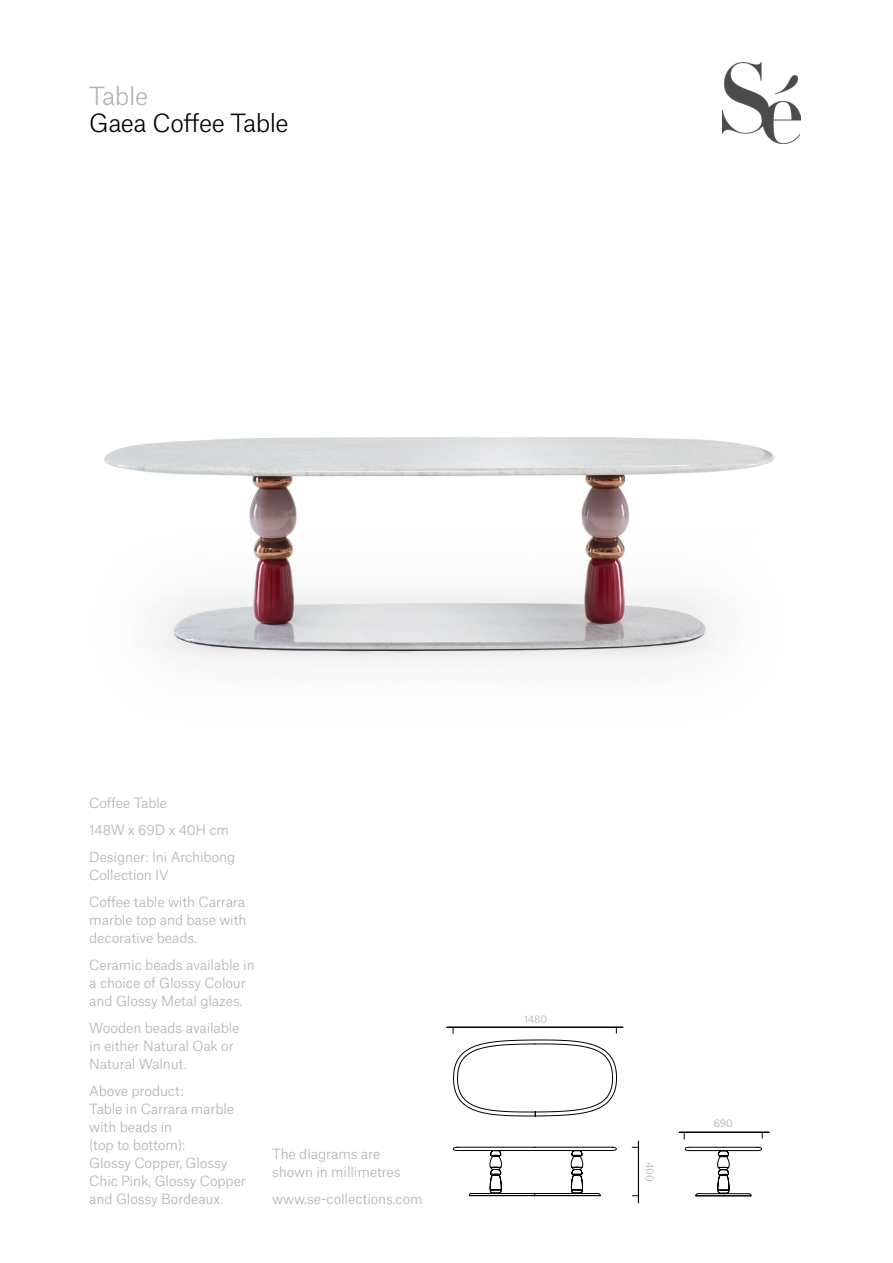
<style>
.page{position:relative;width:893px;height:1263px;background:#fff}
.page>*{position:absolute;margin:0;border:0;box-sizing:border-box;transform-origin:0 0}
.t1{font:300 24px "Atlas Grotesk";letter-spacing:-.025em;color:#000}
.t2{font:300 24px "Atlas Grotesk";letter-spacing:-.02em;color:#b3b2b2}
.t3{font:300 13.5px/18px "Atlas Grotesk";letter-spacing:-.01em;color:#b3b2b2}
.t4{font:300 13.5px/18px "Atlas Grotesk";letter-spacing:-.01em;color:#b2b1b1}
.t5{font:300 10.05px "Atlas Grotesk";color:#b3b2b2}
.t6{font:300 10.05px "Atlas Grotesk";color:#a5a8aa}
</style>
<div class="page">
<img style="left:723px;top:62px;width:77px;height:81px">
<svg style="left:453px;top:1039px;width:164px;height:77px"></svg>
<svg style="left:446px;top:1027px;width:177px;height:6px"></svg>
<svg style="left:632px;top:1141px;width:7px;height:62px"></svg>
<svg style="left:679px;top:1132px;width:90px;height:7px"></svg>
<svg style="left:453px;top:1146px;width:164px;height:50px"></svg>
<svg style="left:684px;top:1146px;width:78px;height:51px"></svg>
<img style="left:104px;top:437px;width:670px;height:230px">
<h1 class="t2" style="left:89px;top:77px;width:60px">Table</h1>
<h1 class="t1" style="left:89px;top:104px;width:201px">Gaea Coffee Table</h1>
<p class="t3" style="left:89px;top:788px;width:148px;line-height:27px">Coffee Table<br>148W x 69D x 40H cm<br>Designer: Ini Archibong</p>
<p class="t3" style="left:89px;top:860px;width:157px;line-height:27px">Collection IV<br>Coffee table with Carrara</p>
<p class="t3" style="left:89px;top:909px;width:159px">marble top and base with decorative beads.</p>
<p class="t3" style="left:89px;top:954px;width:167px">Ceramic beads available in a choice of Glossy Colour and Glossy Metal glazes.</p>
<p class="t3" style="left:89px;top:1017px;width:152px">Wooden beads available in either Natural Oak or<br>Natural Walnut.</p>
<p class="t4" style="left:89px;top:1080px;width:158px">Above product:<br>Table in Carrara marble with beads in<br>(top to bottom):<br>Glossy Copper, Glossy<br>Chic Pink, Glossy Copper and Glossy Bordeaux.</p>
<p class="t3" style="left:272px;top:1143px;width:130px">The diagrams are shown in millimetres</p>
<p class="t3" style="left:272px;top:1188px;width:152px">www.se-collections.com</p>
<p class="t5" style="left:524px;top:1011px;width:25px">1480</p>
<p class="t5" style="left:658px;top:1162px;width:21px;rotate:90deg">400</p>
<p class="t6" style="left:714px;top:1115px;width:21px">690</p>
</div>
